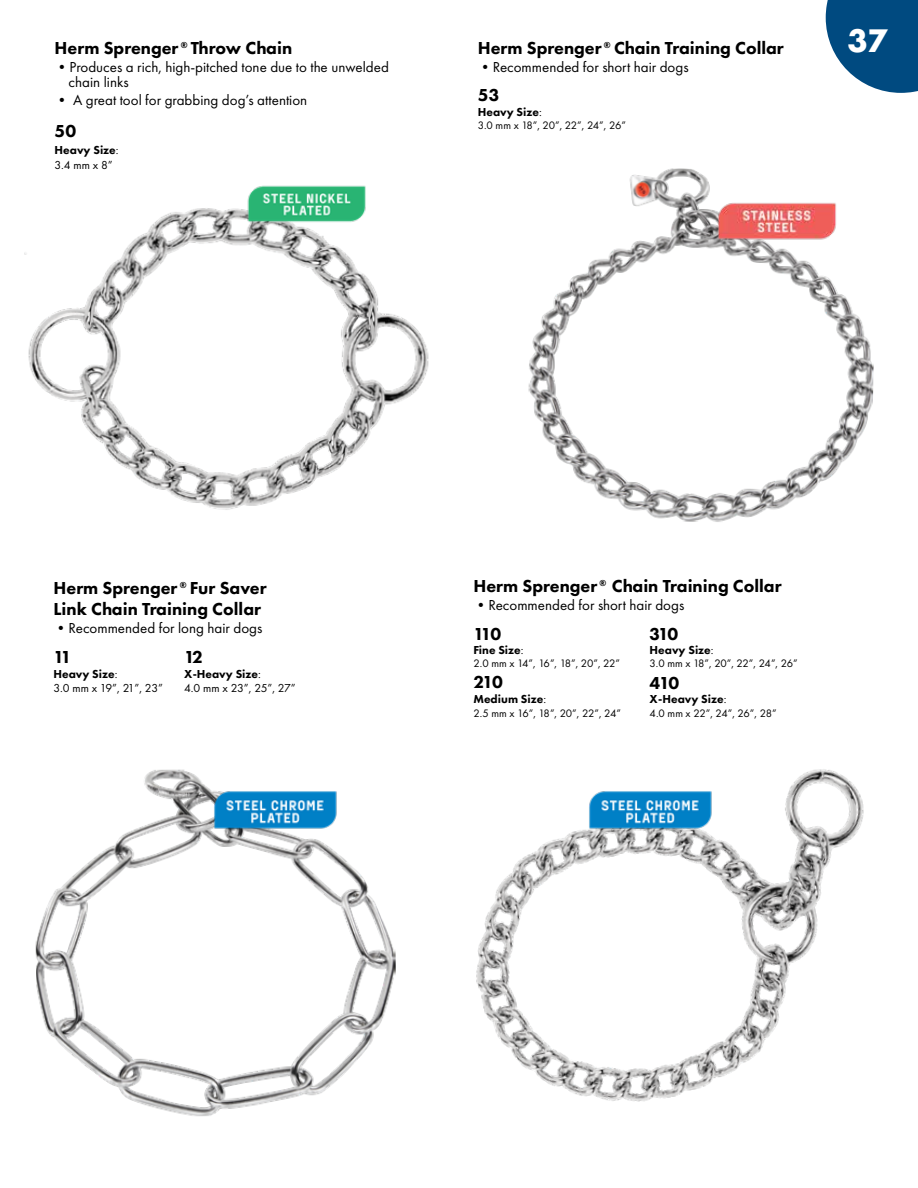
<style>
.page{position:relative;width:918px;height:1188px;background:#fff}
.page>*{position:absolute;margin:0;border:0;box-sizing:border-box;transform-origin:0 0}
.t1{font:700 30px "Futura";color:#fff}
.t2{font:800 18px/21.6px "Futura PT";color:#000}
.t3{font:15px/15px "Futura PT";color:#000}
.t4{font:800 12px/14.4px "Futura PT";color:#000}
.t5{font:12px/14.4px "Futura PT";letter-spacing:-.04em;color:#000}
.t6{font:11.25px "Futura PT";letter-spacing:-.04em;color:#000}
.t7{font:11.25px "Futura PT";letter-spacing:-.07em;color:#000}
.s1{font-weight:400}
.s2{font-weight:800}
</style>
<div class="page">
<img style="left:476px;top:769px;width:388px;height:333px">
<img style="left:585px;top:787px;width:131px;height:44px">
<img style="left:24px;top:208px;width:405px;height:302px">
<img style="left:239px;top:185px;width:136px;height:45px">
<img style="left:528px;top:168px;width:346px;height:354px">
<img style="left:711px;top:197px;width:131px;height:49px">
<img style="left:35px;top:769px;width:361px;height:347px">
<img style="left:210px;top:787px;width:131px;height:44px">
<svg style="left:826px;top:0;width:92px;height:93px;background:#256492"></svg>
<p class="t2" style="left:55px;top:37px;width:239px">Herm Sprenger <sup>®</sup> Throw Chain</p>
<p class="t3" style="left:69px;top:60px;width:322px;text-indent:-14px">•Produces a rich, high-pitched tone due to the unwelded chain links</p>
<p class="t3" style="left:55px;top:93px;width:254px">• A great tool for grabbing dog’s attention</p>
<p class="t2" style="left:55px;top:120px;width:23px">50</p>
<p class="t4" style="left:55px;top:143px;width:65px">Heavy Size<span class="s1">:<br>3.4 mm x 8”</span></p>
<p class="t2" style="left:478px;top:37px;width:308px">Herm Sprenger <sup>®</sup> Chain Training Collar</p>
<p class="t3" style="left:478px;top:59px;width:212px">•Recommended for short hair dogs</p>
<p class="t2" style="left:478px;top:84px;width:23px">53</p>
<p class="t4" style="left:478px;top:104px;width:65px">Heavy Size<span class="s1">:</span></p>
<p class="t6" style="left:478px;top:119px;width:150px">3.0 mm x 18”, 20”, 22”, 24”, 26”</p>
<h1 class="t1" style="left:848px;top:19px;width:42px">37</h1>
<p class="t2" style="left:54px;top:577px;width:215px">Herm Sprenger <sup>®</sup> Fur Saver<br>Link Chain Training Collar</p>
<p class="t3" style="left:54px;top:621px;width:210px">•Recommended for long hair dogs</p>
<p class="t2" style="left:54px;top:646px;width:20px">11</p>
<p class="t5" style="left:54px;top:667px;width:111px"><span class="s2">Heavy Size</span>:<br>3.0 mm x 19”, 21”, 23”</p>
<p class="t2" style="left:184px;top:646px;width:20px">12</p>
<p class="t5" style="left:184px;top:667px;width:113px"><span class="s2">X-Heavy Size</span>:<br>4.0 mm x 23”, 25”, 27”</p>
<p class="t2" style="left:473px;top:575px;width:310px">Herm Sprenger <sup>®</sup> Chain Training Collar</p>
<p class="t3" style="left:473px;top:598px;width:212px">•Recommended for short hair dogs</p>
<p class="t2" style="left:473px;top:622px;width:29px">110</p>
<p class="t4" style="left:473px;top:643px;width:52px">Fine Size<span class="s1">:</span></p>
<p class="t7" style="left:473px;top:657px;width:148px">2.0 mm x 14”, 16”, 18”, 20”, 22”</p>
<p class="t2" style="left:473px;top:671px;width:31px">210</p>
<p class="t4" style="left:473px;top:691px;width:74px">Medium Size<span class="s1">:</span></p>
<p class="t6" style="left:473px;top:707px;width:149px">2.5 mm x 16”, 18”, 20”, 22”, 24”</p>
<p class="t2" style="left:650px;top:622px;width:30px">310</p>
<p class="t4" style="left:650px;top:643px;width:65px">Heavy Size<span class="s1">:</span></p>
<p class="t6" style="left:650px;top:657px;width:150px">3.0 mm x 18”, 20”, 22”, 24”, 26”</p>
<p class="t2" style="left:650px;top:672px;width:31px">410</p>
<p class="t4" style="left:650px;top:692px;width:78px">X-Heavy Size<span class="s1">:</span></p>
<p class="t6" style="left:650px;top:706px;width:129px">4.0 mm x 22”, 24”, 26”, 28”</p>
</div>
